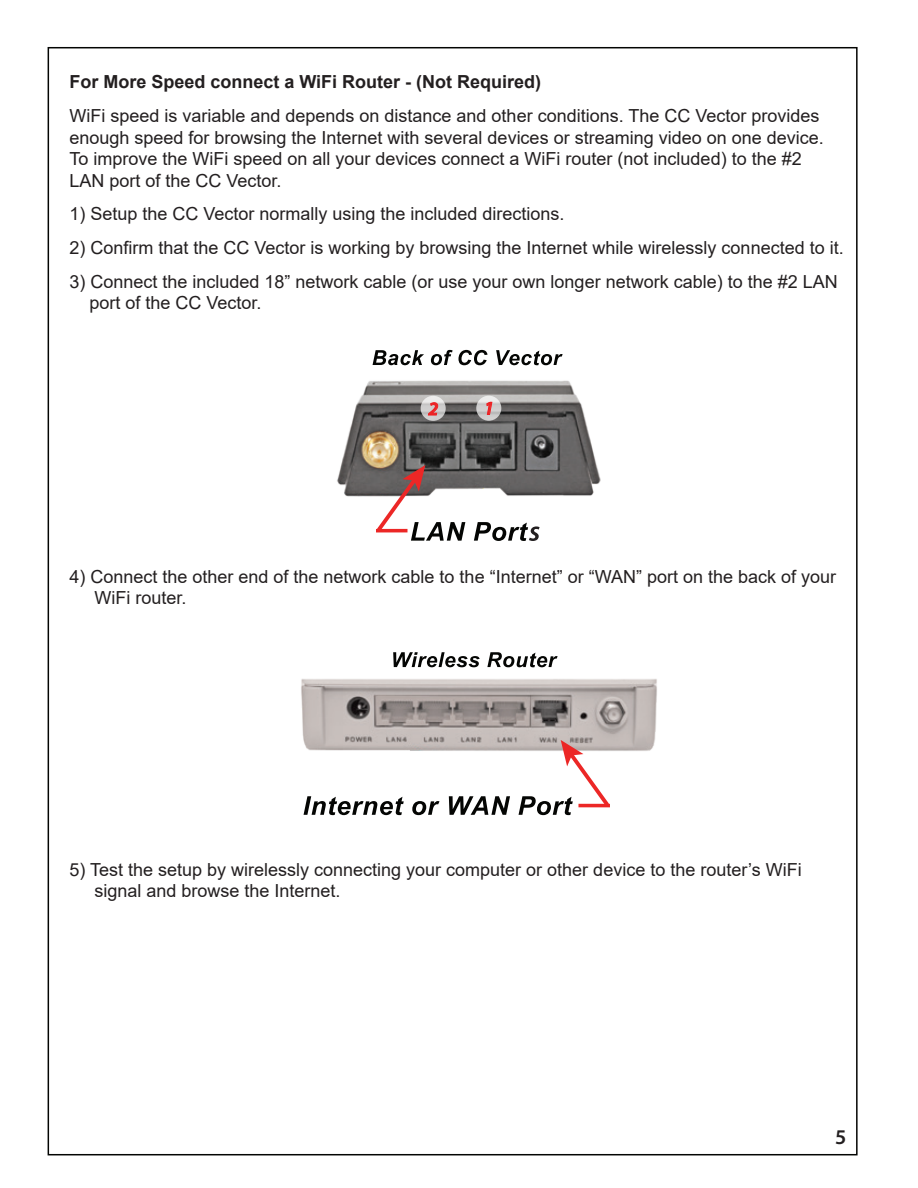
<style>
.page{position:relative;width:918px;height:1188px;background:#fff}
.page>*{position:absolute;margin:0;border:0;box-sizing:border-box;transform-origin:0 0}
.t1{font:600 21px "Myriad Pro";color:#231f20}
.t2{font:italic 600 18.6px "Myriad Pro";color:#ec2726}
.t3{font:18px/21.6px "Arial";color:#231f20}
.t4{font:700 18px "Arial";color:#231f20}
</style>
<div class="page">
<svg style="left:373px;top:350px;width:51px;height:15px"></svg>
<svg style="left:431px;top:350px;width:22px;height:15px"></svg>
<svg style="left:459px;top:350px;width:28px;height:15px"></svg>
<svg style="left:496px;top:350px;width:67px;height:15px"></svg>
<img style="left:337px;top:380px;width:264px;height:117px">
<svg style="left:474px;top:522px;width:66px;height:19px"></svg>
<svg style="left:421px;top:396px;width:25px;height:25px"></svg>
<svg style="left:476px;top:396px;width:25px;height:25px"></svg>
<svg style="left:428px;top:402px;width:10px;height:13px"></svg>
<svg style="left:487px;top:402px;width:5px;height:13px"></svg>
<svg style="left:373px;top:465px;width:92px;height:76px"></svg>
<hr style="left:376px;top:529px;width:31px;height:3px;background:#ec2726">
<svg style="left:304px;top:796px;width:100px;height:19px"></svg>
<svg style="left:412px;top:801px;width:28px;height:14px"></svg>
<svg style="left:449px;top:796px;width:61px;height:19px"></svg>
<svg style="left:393px;top:652px;width:87px;height:15px"></svg>
<svg style="left:487px;top:652px;width:71px;height:15px"></svg>
<img style="left:301px;top:679px;width:356px;height:72px">
<svg style="left:519px;top:740px;width:94px;height:75px"></svg>
<hr style="left:578px;top:804px;width:32px;height:3px;background:#ec2726">
<p class="t4" style="left:69px;top:69px;width:473px">For More Speed connect a WiFi Router - (Not Required)</p>
<p class="t3" style="left:69px;top:105px;width:756px">WiFi speed is variable and depends on distance and other conditions. The CC Vector provides enough speed for browsing the Internet with several devices or streaming video on one device.<br>To improve the WiFi speed on all your devices connect a WiFi router (not included) to the #2<br>LAN port of the CC Vector.</p>
<p class="t3" style="left:69px;top:203px;width:497px">1) Setup the CC Vector normally using the included directions.</p>
<p class="t3" style="left:69px;top:237px;width:776px">2) Confirm that the CC Vector is working by browsing the Internet while wirelessly connected to it.</p>
<p class="t3" style="left:89px;top:270px;width:750px;text-indent:-20px">3) Connect the included 18” network cable (or use your own longer network cable) to the #2 LAN port of the CC Vector.</p>
<p class="t2" style="left:428px;top:397px;width:11px">2</p>
<p class="t2" style="left:484px;top:396px;width:11px">1</p>
<p class="t3" style="left:94px;top:566px;width:743px;text-indent:-25px">4) Connect the other end of the network cable to the “Internet” or “WAN” port on the back of your<br>WiFi router.</p>
<p class="t3" style="left:94px;top:858px;width:709px;text-indent:-25px">5) Test the setup by wirelessly connecting your computer or other device to the router’s WiFi signal and browse the Internet.</p>
<p class="t1" style="left:835px;top:1124px;width:13px">5</p>
</div>
